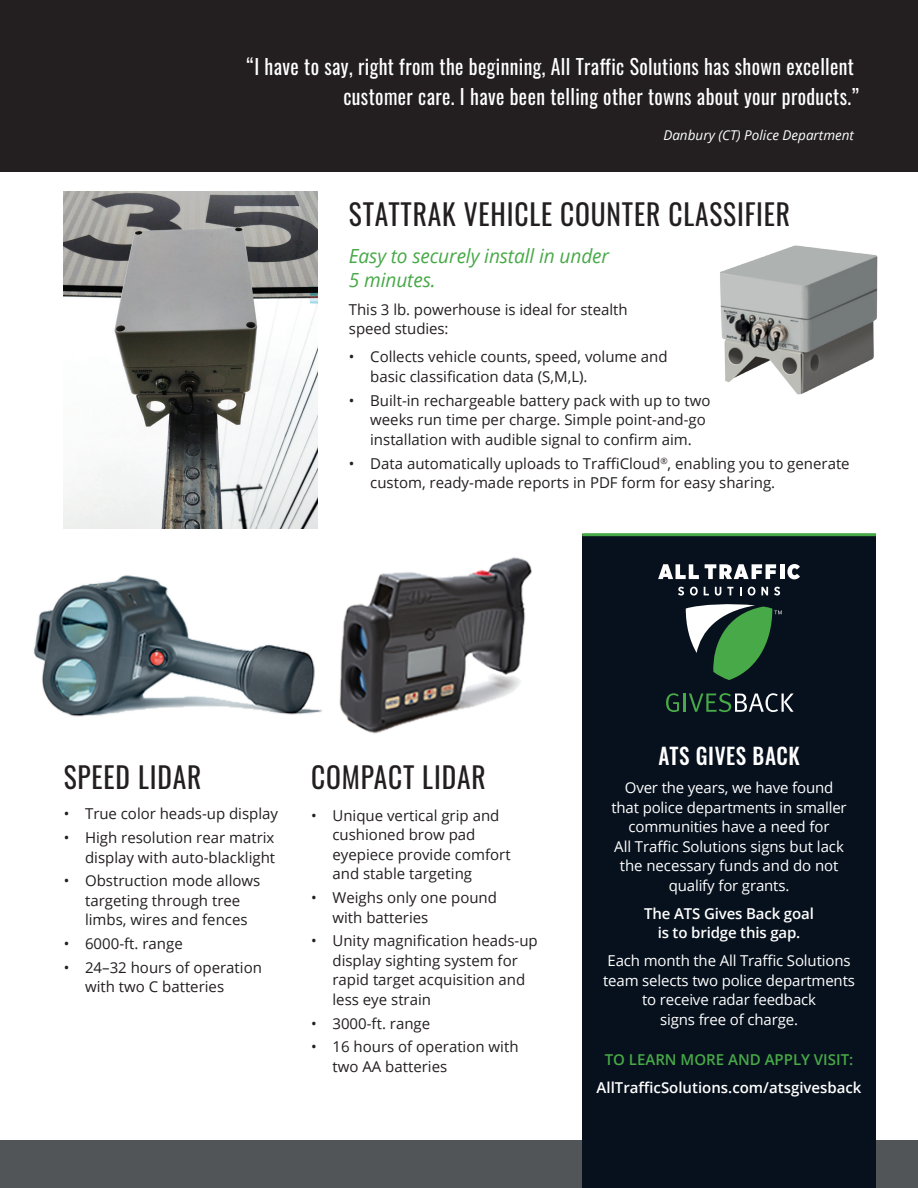
<style>
.page{position:relative;width:918px;height:1188px;background:#fff}
.page>*{position:absolute;margin:0;border:0;box-sizing:border-box;transform-origin:0 0}
.t1{font:29.25px "Oswald";letter-spacing:.03em;color:#231f20;scale:.94 1}
.t2{font:500 22.5px "Oswald";letter-spacing:.03em;color:#fff;scale:.94 1}
.t3{font:21px/30px "Oswald";letter-spacing:.02em;color:#fff;text-align:right;scale:.94 1}
.H22{font:italic 19.5px/24px "Open Sans";letter-spacing:-.005em;color:#47a947}
.body_copy{font:15px/19.5px "Open Sans";color:#231f20}
.body_copy-2{font:15px/19.5px "Open Sans";letter-spacing:-.01em;color:#fff;text-align:center}
.body_copy-3{font:600 15px/19.5px "Open Sans";color:#fff;text-align:center}
.body_copy-4{font:600 15px "Open Sans";color:#47a947}
.Quote_Names{font:italic 13.5px "Open Sans";color:#fff}
</style>
<div class="page">
<div style="left:0;top:1141px;width:918px;height:47px;background:#515557"></div>
<div style="left:582px;top:534px;width:294px;height:654px;background:#07111d"></div>
<svg style="left:686px;top:604px;width:96px;height:76px"></svg>
<svg style="left:678px;top:587px;width:6px;height:9px"></svg>
<svg style="left:690px;top:587px;width:8px;height:9px"></svg>
<svg style="left:704px;top:587px;width:5px;height:8px"></svg>
<svg style="left:715px;top:587px;width:6px;height:9px"></svg>
<svg style="left:727px;top:587px;width:6px;height:8px"></svg>
<svg style="left:740px;top:587px;width:2px;height:8px"></svg>
<svg style="left:748px;top:587px;width:7px;height:9px"></svg>
<svg style="left:761px;top:587px;width:7px;height:8px"></svg>
<svg style="left:774px;top:587px;width:6px;height:9px"></svg>
<svg style="left:658px;top:564px;width:41px;height:15px"></svg>
<svg style="left:705px;top:564px;width:71px;height:15px"></svg>
<hr style="left:780px;top:564px;width:4px;height:15px;background:#fff">
<svg style="left:787px;top:564px;width:13px;height:15px"></svg>
<svg style="left:666px;top:693px;width:128px;height:19px"></svg>
<hr style="left:582px;top:533px;width:294px;height:3px;background:#47a947">
<img style="left:33px;top:575px;width:289px;height:142px">
<div style="left:0;top:0;width:918px;height:172px;background:#231f20"></div>
<img style="left:339px;top:557px;width:193px;height:177px">
<img style="left:64px;top:192px;width:254px;height:337px">
<img style="left:720px;top:245px;width:158px;height:150px">
<p class="t3" style="left:246px;top:50px;width:653px">“I have to say, right from the beginning, All Traffic Solutions has shown excellent customer care. I have been telling other towns about your products.”</p>
<p class="Quote_Names" style="left:663px;top:126px;width:192px">Danbury (CT) Police Department</p>
<h1 class="t1" style="left:349px;top:188px;width:471px">STATTRAK VEHICLE COUNTER CLASSIFIER</h1>
<p class="H22" style="left:349px;top:243px;width:262px">Easy to securely install in under<br>5 minutes.</p>
<p class="body_copy" style="left:349px;top:299px;width:280px">This 3 lb. powerhouse is ideal for stealth speed studies:</p>
<p class="body_copy" style="left:370px;top:347px;width:299px;text-indent:-21px">• Collects vehicle counts, speed, volume and basic classification data (S,M,L).</p>
<p class="body_copy" style="left:370px;top:390px;width:342px;text-indent:-21px">• Built-in rechargeable battery pack with up to two weeks run time per charge. Simple point-and-go installation with audible signal to confirm aim.</p>
<p class="body_copy" style="left:370px;top:453px;width:481px;text-indent:-21px">• Data automatically uploads to TraffiCloud<sup>®</sup>, enabling you to generate custom, ready-made reports in PDF form for easy sharing.</p>
<h1 class="t1" style="left:64px;top:751px;width:148px">SPEED LIDAR</h1>
<p class="body_copy" style="left:64px;top:804px;width:216px">• True color heads-up display</p>
<p class="body_copy" style="left:64px;top:827px;width:213px;text-align:right">• High resolution rear matrix display with auto-blacklight</p>
<p class="body_copy" style="left:64px;top:871px;width:198px;text-align:center">• Obstruction mode allows targeting through tree limbs, wires and fences</p>
<p class="body_copy" style="left:64px;top:933px;width:120px">• 6000-ft. range</p>
<p class="body_copy" style="left:85px;top:957px;width:178px;text-indent:-21px">• 24–32 hours of operation with two C batteries</p>
<h1 class="t1" style="left:311px;top:751px;width:187px">COMPACT LIDAR</h1>
<p class="body_copy" style="left:332px;top:805px;width:180px;text-indent:-21px">• Unique vertical grip and cushioned brow pad eyepiece provide comfort and stable targeting</p>
<p class="body_copy" style="left:332px;top:887px;width:166px;text-indent:-21px">• Weighs only one pound with batteries</p>
<p class="body_copy" style="left:332px;top:931px;width:207px;text-indent:-21px">• Unity magnification heads-up display sighting system for rapid target acquisition and less eye strain</p>
<p class="body_copy" style="left:311px;top:1013px;width:120px">• 3000-ft. range</p>
<p class="body_copy" style="left:332px;top:1037px;width:188px;text-indent:-21px">• 16 hours of operation with two AA batteries</p>
<h1 class="t2" style="left:659px;top:736px;width:152px">ATS GIVES BACK</h1>
<p class="body_copy-2" style="left:611px;top:778px;width:237px">Over the years, we have found that police departments in smaller communities have a need for<br>All Traffic Solutions signs but lack the necessary funds and do not qualify for grants.</p>
<p class="body_copy-3" style="left:644px;top:903px;width:171px">The ATS Gives Back goal is to bridge this gap.</p>
<p class="body_copy-2" style="left:603px;top:951px;width:253px">Each month the All Traffic Solutions team selects two police departments to receive radar feedback<br>signs free of charge.</p>
<p class="body_copy-4" style="left:605px;top:1050px;width:250px">TO LEARN MORE AND APPLY VISIT:</p>
<p class="body_copy-3" style="left:597px;top:1078px;width:266px">AllTrafficSolutions.com/atsgivesback</p>
</div>
